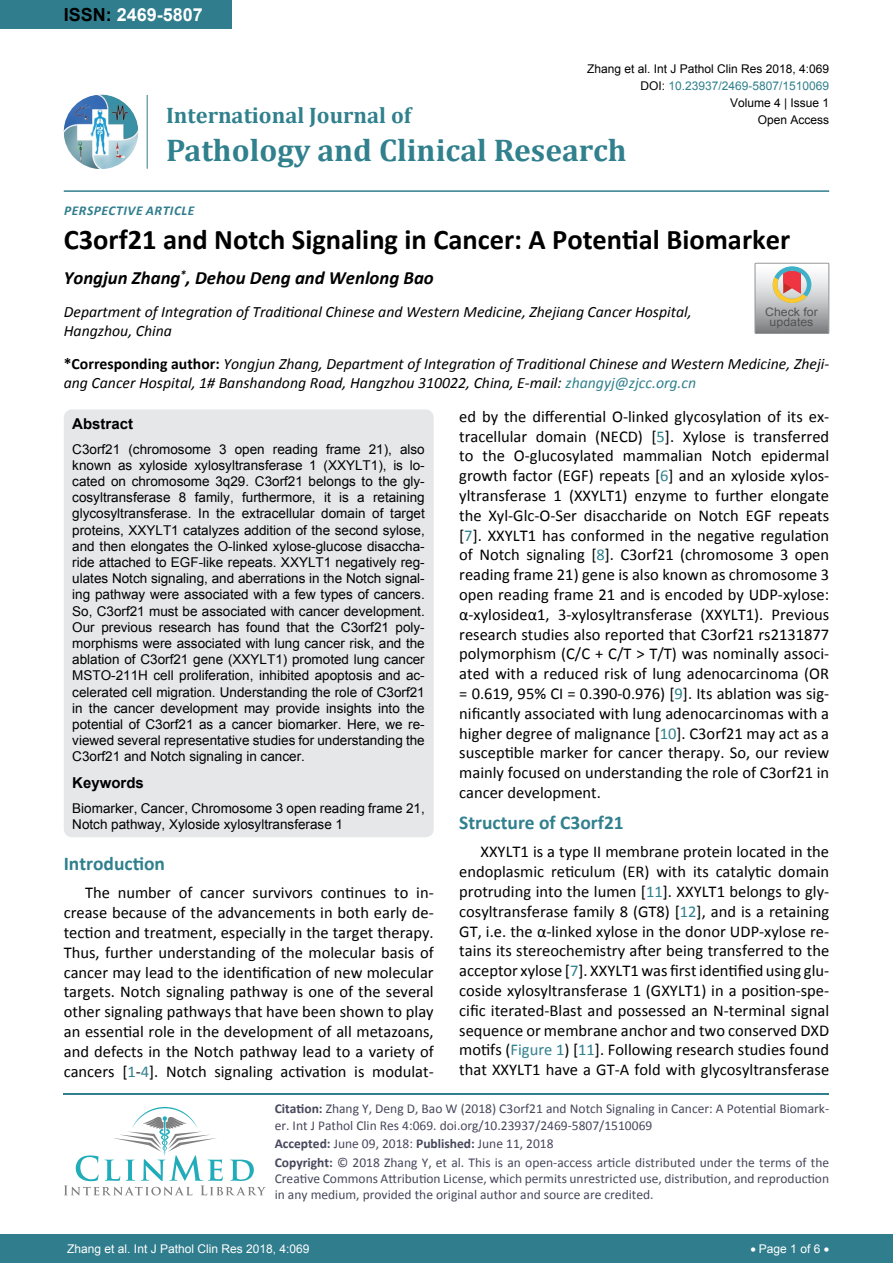
<style>
.page{position:relative;width:893px;height:1263px;background:#fff}
.page>*{position:absolute;margin:0;border:0;box-sizing:border-box;transform-origin:0 0}
.t1{font:700 31.5px "Cambria";color:#30808d}
.t2{font:700 28.5px "Calibri";color:#000}
.t3{font:700 22.5px "Cambria";color:#30808d}
.t4{font:700 19.5px "Calibri";color:#30808d}
.t5{font:italic 700 18.75px "Calibri";color:#000}
.t6{font:700 18px "Arial";color:#fff}
.t7{font:16.5px/19.8px "Calibri";color:#000;text-align:justify}
.t8{font:italic 15.75px/18.9px "Calibri";color:#000}
.t9{font:700 15px "Arial";color:#000}
.t10{font:13.5px/16.2px "Arial";color:#000;text-align:justify}
.t11{font:13.5px/16.2px "Calibri";color:#47475c}
.t12{font:italic 700 13.5px "Calibri";letter-spacing:.04em;color:#307d8d}
.t13{font:12px "Arial";color:#000}
.t14{font:12px "Arial";color:#fff}
.t15{font:12px "Arial";color:#30808d}
.t16{font:11.7px/10.1px "Arial";color:#535353;text-align:center;scale:1.06 1}
.s1{color:#000}
.s2{font-weight:700;font-style:normal}
.s3{color:#30808d}
.s4{font-weight:700}
</style>
<div class="page">
<div style="left:0;top:0;width:231px;height:28px;background:#307d8d"></div>
<img style="left:64px;top:95px;width:74px;height:74px;border-radius:37px">
<hr style="left:147px;top:95px;width:1px;height:74px;background:#307d8d">
<hr style="left:64px;top:190px;width:765px;height:2px;background:#307d8d">
<hr style="left:64px;top:1093px;width:765px;height:2px;background:#30808d">
<svg style="left:64px;top:1107px;width:202px;height:88px"></svg>
<div style="left:0;top:1234px;width:893px;height:29px;background:#307d8d"></div>
<div style="left:64px;top:409px;width:370px;height:428px;background:#e6e7e8;border-radius:9px"></div>
<svg style="left:755px;top:263px;width:74px;height:70px;background:#bdb6b3"></svg>
<p class="t6" style="left:64px;top:2px;width:141px"><span class="s1">ISSN:</span> 2469-5807</p>
<p class="t13" style="left:587px;top:60px;width:244px">Zhang et al. Int J Pathol Clin Res 2018, 4:069</p>
<p class="t13" style="left:730px;top:95px;width:101px">Volume 4 | Issue 1</p>
<p class="t15" style="left:640px;top:78px;width:190px"><span class="s1">DOI:</span> 10.23937/2469-5807/1510069</p>
<h3 class="t3" style="left:166px;top:100px;width:247px">International Journal of</h3>
<h1 class="t1" style="left:166px;top:128px;width:462px">Pathology and Clinical Research</h1>
<p class="t13" style="left:758px;top:112px;width:73px">Open Access</p>
<p class="t12" style="left:64px;top:202px;width:132px">Perspective Article</p>
<h2 class="t2" style="left:64px;top:221px;width:728px">C3orf21 and Notch Signaling in Cancer: A Potential Biomarker</h2>
<p class="t5" style="left:64px;top:266px;width:372px">Yongjun Zhang<sup>*</sup>, Dehou Deng and Wenlong Bao</p>
<p class="t8" style="left:64px;top:302px;width:629px">Department of Integration of Traditional Chinese and Western Medicine, Zhejiang Cancer Hospital,<br>Hangzhou, China</p>
<p class="t8" style="left:64px;top:354px;width:767px"><span class="s2">*Corresponding author:</span> Yongjun Zhang, Department of Integration of Traditional Chinese and Western Medicine, Zheji&shy;ang Cancer Hospital, 1# Banshandong Road, Hangzhou 310022, China, E-mail: <span class="s3">zhangyj@zjcc.org.cn</span></p>
<p class="t9" style="left:72px;top:414px;width:62px">Abstract</p>
<p class="t10" style="left:72px;top:441px;width:354px">C3orf21 (chromosome 3 open reading frame 21), also known as xyloside xylosyltransferase 1 (XXYLT1), is lo&shy;cated on chromosome 3q29. C3orf21 belongs to the gly&shy;cosyltransferase 8 family, furthermore, it is a retaining glycosyltransferase. In the extracellular domain of target proteins, XXYLT1 catalyzes addition of the second sylose, and then elongates the O-linked xylose-glucose disaccha&shy;ride attached to EGF-like repeats. XXYLT1 negatively reg&shy;ulates Notch signaling, and aberrations in the Notch signal&shy;ing pathway were associated with a few types of cancers.<br>So, C3orf21 must be associated with cancer development.<br>Our previous research has found that the C3orf21 poly&shy;morphisms were associated with lung cancer risk, and the ablation of C3orf21 gene (XXYLT1) promoted lung cancer MSTO-211H cell proliferation, inhibited apoptosis and ac&shy;celerated cell migration. Understanding the role of C3orf21 in the cancer development may provide insights into the potential of C3orf21 as a cancer biomarker. Here, we re&shy;viewed several representative studies for understanding the C3orf21 and Notch signaling in cancer.</p>
<p class="t9" style="left:72px;top:773px;width:73px">Keywords</p>
<p class="t10" style="left:72px;top:800px;width:354px">Biomarker, Cancer, Chromosome 3 open reading frame 21,<br>Notch pathway, Xyloside xylosyltransferase 1</p>
<p class="t16" style="left:765px;top:307px;width:51px">Check for updates</p>
<p class="t7" style="left:459px;top:406px;width:371px">ed by the differential O-linked glycosylation of its ex&shy;tracellular domain (NECD) [<span class="s3">5</span>]. Xylose is transferred to the O-glucosylated mammalian Notch epidermal growth factor (EGF) repeats [<span class="s3">6</span>] and an xyloside xylos&shy;yltransferase 1 (XXYLT1) enzyme to further elongate the Xyl-Glc-O-Ser disaccharide on Notch EGF repeats [<span class="s3">7</span>]. XXYLT1 has conformed in the negative regulation of Notch signaling [<span class="s3">8</span>]. C3orf21 (chromosome 3 open reading frame 21) gene is also known as chromosome 3 open reading frame 21 and is encoded by UDP-xylose: α-xylosideα1, 3-xylosyltransferase (XXYLT1). Previous research studies also reported that C3orf21 rs2131877 polymorphism (C/C + C/T &gt; T/T) was nominally associ&shy;ated with a reduced risk of lung adenocarcinoma (OR = 0.619, 95% CI = 0.390-0.976) [<span class="s3">9</span>]. Its ablation was sig&shy;nificantly associated with lung adenocarcinomas with a higher degree of malignance [<span class="s3">10</span>]. C3orf21 may act as a susceptible marker for cancer therapy. So, our review mainly focused on understanding the role of C3orf21 in cancer development.</p>
<p class="t4" style="left:459px;top:810px;width:166px">Structure of C3orf21</p>
<p class="t7" style="left:459px;top:842px;width:371px;text-indent:21px">XXYLT1 is a type II membrane protein located in the endoplasmic reticulum (ER) with its catalytic domain protruding into the lumen [<span class="s3">11</span>]. XXYLT1 belongs to gly&shy;cosyltransferase family 8 (GT8) [<span class="s3">12</span>], and is a retaining GT, i.e. the α-linked xylose in the donor UDP-xylose re&shy;tains its stereochemistry after being transferred to the acceptor xylose [<span class="s3">7</span>]. XXYLT1 was first identified using glu&shy;coside xylosyltransferase 1 (GXYLT1) in a position-spe&shy;cific iterated-Blast and possessed an N-terminal signal sequence or membrane anchor and two conserved DXD motifs (<span class="s3">Figure 1</span>) [<span class="s3">11</span>]. Following research studies found that XXYLT1 have a GT-A fold with glycosyltransferase</p>
<p class="t4" style="left:64px;top:851px;width:103px">Introduction</p>
<p class="t7" style="left:64px;top:883px;width:371px;text-indent:21px">The number of cancer survivors continues to in&shy;crease because of the advancements in both early de&shy;tection and treatment, especially in the target therapy.<br>Thus, further understanding of the molecular basis of cancer may lead to the identification of new molecular targets. Notch signaling pathway is one of the several other signaling pathways that have been shown to play an essential role in the development of all metazoans, and defects in the Notch pathway lead to a variety of cancers [<span class="s3">1</span>-<span class="s3">4</span>]. Notch signaling activation is modulat-</p>
<p class="t11" style="left:275px;top:1101px;width:556px"><span class="s4">Citation:</span> Zhang Y, Deng D, Bao W (2018) C3orf21 and Notch Signaling in Cancer: A Potential Biomark&shy;er. Int J Pathol Clin Res 4:069. doi.org/10.23937/2469-5807/1510069</p>
<p class="t11" style="left:275px;top:1134px;width:556px;line-height:18.6px"><span class="s4">Accepted:</span> June 09, 2018: <span class="s4">Published:</span> June 11, 2018<br><span class="s4">Copyright:</span> © 2018 Zhang Y, et al. This is an open-access article distributed under the terms of the</p>
<p class="t11" style="left:275px;top:1170px;width:556px">Creative Commons Attribution License, which permits unrestricted use, distribution, and reproduction in any medium, provided the original author and source are credited.</p>
<p class="t14" style="left:67px;top:1241px;width:244px">Zhang et al. Int J Pathol Clin Res 2018, 4:069</p>
<p class="t14" style="left:750px;top:1241px;width:80px">• Page 1 of 6 •</p>
</div>
